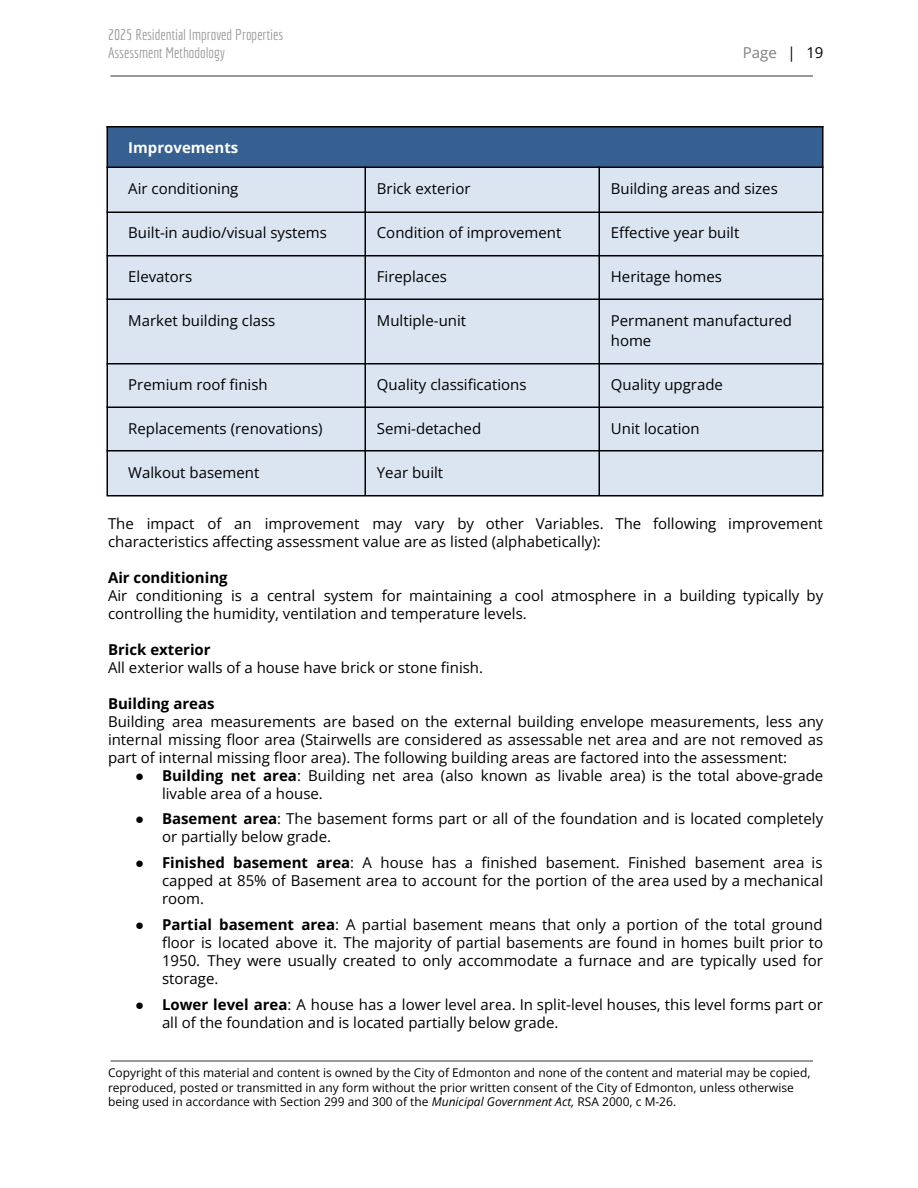
<style>
.page{position:relative;width:918px;height:1188px;background:#fff}
.page>*{position:absolute;margin:0;border:0;box-sizing:border-box;transform-origin:0 0}
.t1{font:15px/18px "Open Sans";color:#000}
.t2{font:15px/18px "Economica";color:#999}
.t3{font:700 15px "Open Sans";color:#000}
.t4{font:700 15px "Open Sans";color:#fff}
.t5{font:15px "Open Sans";color:#808080}
.t6{font:12px/14.7px "Open Sans";color:#000}
.s1{color:#000}
.s2{font-family:"Arial"}
.s3{font-weight:700}
.s4{font-style:italic}
</style>
<div class="page">
<div style="left:107px;top:126px;width:715px;height:42px;background:#366091"></div>
<div style="left:107px;top:168px;width:259px;height:44px;background:#dbe5f1"></div>
<div style="left:366px;top:168px;width:234px;height:44px;background:#dbe5f1"></div>
<div style="left:600px;top:168px;width:222px;height:44px;background:#dbe5f1"></div>
<div style="left:107px;top:212px;width:259px;height:43px;background:#dbe5f1"></div>
<div style="left:366px;top:212px;width:234px;height:43px;background:#dbe5f1"></div>
<div style="left:600px;top:212px;width:222px;height:43px;background:#dbe5f1"></div>
<div style="left:107px;top:255px;width:259px;height:44px;background:#dbe5f1"></div>
<div style="left:366px;top:255px;width:234px;height:44px;background:#dbe5f1"></div>
<div style="left:600px;top:255px;width:222px;height:44px;background:#dbe5f1"></div>
<div style="left:107px;top:299px;width:259px;height:64px;background:#dbe5f1"></div>
<div style="left:366px;top:299px;width:234px;height:64px;background:#dbe5f1"></div>
<div style="left:600px;top:299px;width:222px;height:64px;background:#dbe5f1"></div>
<div style="left:107px;top:363px;width:259px;height:44px;background:#dbe5f1"></div>
<div style="left:366px;top:363px;width:234px;height:44px;background:#dbe5f1"></div>
<div style="left:600px;top:363px;width:222px;height:44px;background:#dbe5f1"></div>
<div style="left:107px;top:407px;width:259px;height:44px;background:#dbe5f1"></div>
<div style="left:366px;top:407px;width:234px;height:44px;background:#dbe5f1"></div>
<div style="left:600px;top:407px;width:222px;height:44px;background:#dbe5f1"></div>
<div style="left:107px;top:451px;width:259px;height:44px;background:#dbe5f1"></div>
<div style="left:366px;top:451px;width:234px;height:44px;background:#dbe5f1"></div>
<div style="left:600px;top:451px;width:222px;height:44px;background:#dbe5f1"></div>
<hr style="left:106px;top:126px;width:2px;height:369px;background:#000">
<hr style="left:365px;top:166px;width:1px;height:329px;background:#000">
<hr style="left:598px;top:166px;width:2px;height:329px;background:#000">
<hr style="left:822px;top:126px;width:1px;height:369px;background:#000">
<hr style="left:106px;top:126px;width:718px;height:2px;background:#000">
<hr style="left:106px;top:167px;width:718px;height:1px;background:#000">
<hr style="left:106px;top:211px;width:718px;height:2px;background:#000">
<hr style="left:106px;top:255px;width:718px;height:2px;background:#000">
<hr style="left:106px;top:298px;width:718px;height:2px;background:#000">
<hr style="left:106px;top:363px;width:718px;height:1px;background:#000">
<hr style="left:106px;top:406px;width:718px;height:2px;background:#000">
<hr style="left:106px;top:450px;width:718px;height:1px;background:#000">
<hr style="left:106px;top:495px;width:718px;height:1px;background:#000">
<p class="t2" style="left:108px;top:26px;width:177px">2025 Residential Improved Properties<br>Assessment Methodology</p>
<p class="t5" style="left:743px;top:42px;width:82px">Page <span class="s1">| 19</span></p>
<h3 class="t4" style="left:128px;top:137px;width:112px">Improvements</h3>
<p class="t1" style="left:128px;top:180px;width:112px">Air conditioning</p>
<p class="t1" style="left:377px;top:180px;width:95px">Brick exterior</p>
<p class="t1" style="left:611px;top:180px;width:169px">Building areas and sizes</p>
<p class="t1" style="left:128px;top:223px;width:200px">Built-in audio/visual systems</p>
<p class="t1" style="left:377px;top:223px;width:186px">Condition of improvement</p>
<p class="t1" style="left:611px;top:223px;width:130px">Effective year built</p>
<p class="t1" style="left:128px;top:267px;width:65px">Elevators</p>
<p class="t1" style="left:377px;top:267px;width:72px">Fireplaces</p>
<p class="t1" style="left:611px;top:267px;width:113px">Heritage homes</p>
<p class="t1" style="left:128px;top:311px;width:149px">Market building class</p>
<p class="t1" style="left:377px;top:311px;width:91px">Multiple-unit</p>
<p class="t1" style="left:611px;top:310px;width:183px;line-height:20.2px">Permanent manufactured home</p>
<p class="t1" style="left:128px;top:375px;width:141px">Premium roof finish</p>
<p class="t1" style="left:377px;top:375px;width:151px">Quality classifications</p>
<p class="t1" style="left:611px;top:375px;width:114px">Quality upgrade</p>
<p class="t1" style="left:128px;top:419px;width:196px">Replacements (renovations)</p>
<p class="t1" style="left:377px;top:419px;width:106px">Semi-detached</p>
<p class="t1" style="left:611px;top:419px;width:90px">Unit location</p>
<p class="t1" style="left:128px;top:463px;width:133px">Walkout basement</p>
<p class="t1" style="left:377px;top:463px;width:68px">Year built</p>
<p class="t1" style="left:108px;top:514px;width:716px">The impact of an improvement may vary by other Variables. The following improvement characteristics affecting assessment value are as listed (alphabetically):</p>
<p class="t3" style="left:108px;top:567px;width:121px">Air conditioning</p>
<p class="t1" style="left:108px;top:586px;width:717px">Air conditioning is a central system for maintaining a cool atmosphere in a building typically by controlling the humidity, ventilation and temperature levels.</p>
<p class="t3" style="left:108px;top:639px;width:104px">Brick exterior</p>
<p class="t1" style="left:108px;top:658px;width:377px">All exterior walls of a house have brick or stone finish.</p>
<p class="t3" style="left:108px;top:693px;width:108px">Building areas</p>
<p class="t1" style="left:108px;top:712px;width:717px;text-align:justify">Building area measurements are based on the external building envelope measurements, less any internal missing floor area (Stairwells are considered as assessable net area and are not removed as part of internal missing floor area). The following building areas are factored into the assessment:</p>
<p class="t1" style="left:162px;top:766px;width:663px;text-indent:-27px"><span class="s2">●</span> <span class="s3">Building net area</span>: Building net area (also known as livable area) is the total above-grade livable area of a house.</p>
<p class="t1" style="left:162px;top:810px;width:663px;text-indent:-27px"><span class="s2">●</span> <span class="s3">Basement area</span>: The basement forms part or all of the foundation and is located completely or partially below grade.</p>
<p class="t1" style="left:162px;top:853px;width:663px;text-align:justify;text-indent:-27px"><span class="s2">●</span> <span class="s3">Finished basement area</span>: A house has a fi nished basement. Finished basement area is capped at 85% of Basement area to account for the portion of the area used by a mechanical room.</p>
<p class="t1" style="left:162px;top:915px;width:663px;text-align:justify;text-indent:-27px"><span class="s2">●</span> <span class="s3">Partial basement area</span>: A partial basement means that only a portion of the total ground floor is located above it. The majority of partial basements are found in homes built prior to 1950. They were usually created to only accommodate a furnace and are typically used for storage.</p>
<p class="t1" style="left:162px;top:995px;width:662px;text-indent:-27px"><span class="s2">●</span> <span class="s3">Lower level area</span>: A house has a lower level area. In split-level houses, this level forms part or all of the foundation and is located partially below grade.</p>
<p class="t6" style="left:108px;top:1065px;width:704px">Copyright of this material and content is owned by the City of Edmonton and none of the content and material may be copied, reproduced, posted or transmitted in any form without the prior written consent of the City of Edmonton, unless otherwise being used in accordance with Section 299 and 300 of the <span class="s4">Municipal Government Act,</span> RSA 2000, c M-26.</p>
</div>
